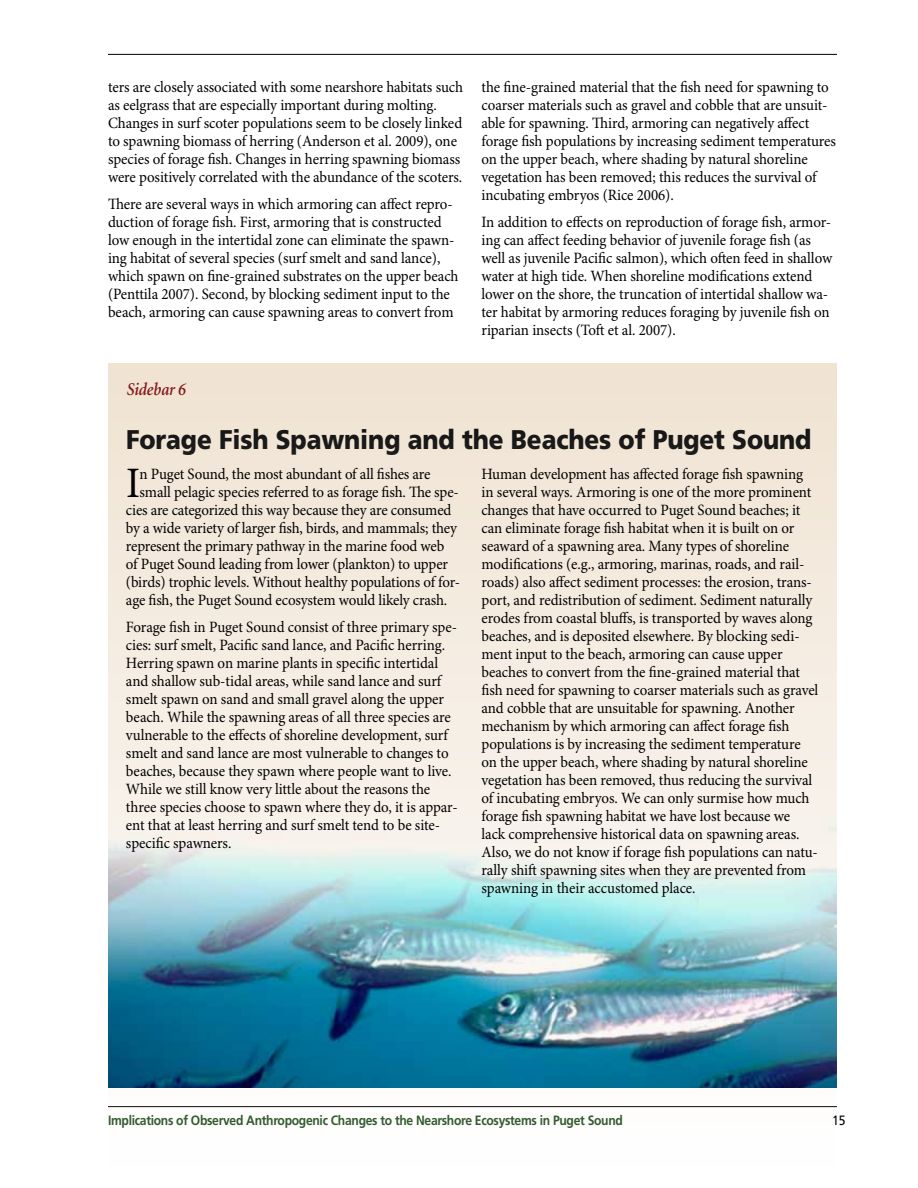
<style>
.page{position:relative;width:918px;height:1188px;background:#fff}
.page>*{position:absolute;margin:0;border:0;box-sizing:border-box;transform-origin:0 0}
.t1{font:43.5px "Minion Pro";color:#000;scale:.95 1}
.t2{font:900 27px "Frutiger LT Std";letter-spacing:-.005em;color:#000;scale:.9 1}
.t3{font:italic 600 18px "Minion";letter-spacing:-.01em;color:#7e1214;scale:.9 1}
.t4{font:15.75px/18px "Minion Pro";letter-spacing:-.01em;color:#000;scale:.95 1}
.t5{font:700 13.5px "Frutiger";letter-spacing:-.025em;color:#2c5629;scale:.9 1}
.t6{font:13.5px "Frutiger LT Std";color:#000;scale:.9 1}
</style>
<div class="page">
<hr style="left:108px;top:54px;width:729px;height:1px;background:#000">
<svg style="left:108px;top:364px;width:729px;height:744px;background:#f2e8dc"></svg>
<img style="left:108px;top:731px;width:729px;height:356px">
<p class="t4" style="left:108px;top:79px;width:375px">ters are closely associated with some nearshore habitats such as eelgrass that are especially important during molting.<br>Changes in surf scoter populations seem to be closely linked to spawning biomass of herring (Anderson et al. 2009), one species of forage fish. Changes in herring spawning biomass were positively correlated with the abundance of the scoters.</p>
<p class="t4" style="left:108px;top:196px;width:371px">There are several ways in which armoring can affect repro&shy;duction of forage fish. First, armoring that is constructed low enough in the intertidal zone can eliminate the spawn&shy;ing habitat of several species (surf smelt and sand lance), which spawn on fine-grained substrates on the upper beach (Penttila 2007). Second, by blocking sediment input to the beach, armoring can cause spawning areas to convert from</p>
<p class="t4" style="left:481px;top:79px;width:375px">the fine-grained material that the fish need for spawning to coarser materials such as gravel and cobble that are unsuit&shy;able for spawning. Third, armoring can negatively affect forage fish populations by increasing sediment temperatures on the upper beach, where shading by natural shoreline vegetation has been removed; this reduces the survival of incubating embryos (Rice 2006).</p>
<p class="t4" style="left:481px;top:214px;width:371px">In addition to effects on reproduction of forage fish, armor&shy;ing can affect feeding behavior of juvenile forage fish (as well as juvenile Pacific salmon), which often feed in shallow water at high tide. When shoreline modifications extend lower on the shore, the truncation of intertidal shallow wa&shy;ter habitat by armoring reduces foraging by juvenile fish on riparian insects (Toft et al. 2007).</p>
<p class="t3" style="left:126px;top:380px;width:68px">Sidebar 6</p>
<h2 class="t2" style="left:126px;top:423px;width:763px">Forage Fish Spawning and the Beaches of Puget Sound</h2>
<h1 class="t1" style="left:126px;top:457px;width:16px">I</h1>
<p class="t4" style="left:140px;top:466px;width:308px">n Puget Sound, the most abundant of all fishes are</p>
<p class="t4" style="left:481px;top:465px;width:356px">Human development has affected forage fish spawning in several ways. Armoring is one of the more prominent changes that have occurred to Puget Sound beaches; it can eliminate forage fish habitat when it is built on or seaward of a spawning area. Many types of shoreline modifications (e.g., armoring, marinas, roads, and rail&shy;roads) also affect sediment processes: the erosion, trans&shy;port, and redistribution of sediment. Sediment naturally erodes from coastal bluffs, is transported by waves along beaches, and is deposited elsewhere. By blocking sedi&shy;ment input to the beach, armoring can cause upper beaches to convert from the fine-grained material that fish need for spawning to coarser materials such as gravel and cobble that are unsuitable for spawning. Another mechanism by which armoring can affect forage fish populations is by increasing the sediment temperature on the upper beach, where shading by natural shoreline vegetation has been removed, thus reducing the survival of incubating embryos. We can only surmise how much forage fish spawning habitat we have lost because we<br>lack comprehensive historical data on spawning areas.<br>Also, we do not know if forage fish populations can natu&shy;rally shift spawning sites when they are prevented from spawning in their accustomed place.</p>
<p class="t4" style="left:140px;top:484px;width:338px">small pelagic species referred to as forage fish. The spe-</p>
<p class="t4" style="left:126px;top:502px;width:344px">cies are categorized this way because they are consumed</p>
<p class="t4" style="left:126px;top:520px;width:350px">by a wide variety of larger fish, birds, and mammals; they</p>
<p class="t4" style="left:126px;top:538px;width:337px">represent the primary pathway in the marine food web</p>
<p class="t4" style="left:126px;top:556px;width:341px">of Puget Sound leading from lower (plankton) to upper</p>
<p class="t4" style="left:126px;top:574px;width:353px">(birds) trophic levels. Without healthy populations of for-</p>
<p class="t4" style="left:126px;top:592px;width:340px">age fish, the Puget Sound ecosystem would likely crash.</p>
<p class="t4" style="left:126px;top:619px;width:351px">Forage fish in Puget Sound consist of three primary spe&shy;cies: surf smelt, Pacific sand lance, and Pacific herring.<br>Herring spawn on marine plants in specific intertidal and shallow sub-tidal areas, while sand lance and surf smelt spawn on sand and small gravel along the upper beach. While the spawning areas of all three species are vulnerable to the effects of shoreline development, surf smelt and sand lance are most vulnerable to changes to beaches, because they spawn where people want to live.<br>While we still know very little about the reasons the three species choose to spawn where they do, it is appar&shy;ent that at least herring and surf smelt tend to be site&shy;specific spawners.</p>
<p class="t5" style="left:108px;top:1112px;width:574px">Implications of Observed Anthropogenic Changes to the Nearshore Ecosystems in Puget Sound</p>
<p class="t6" style="left:832px;top:1112px;width:17px">15</p>
</div>
